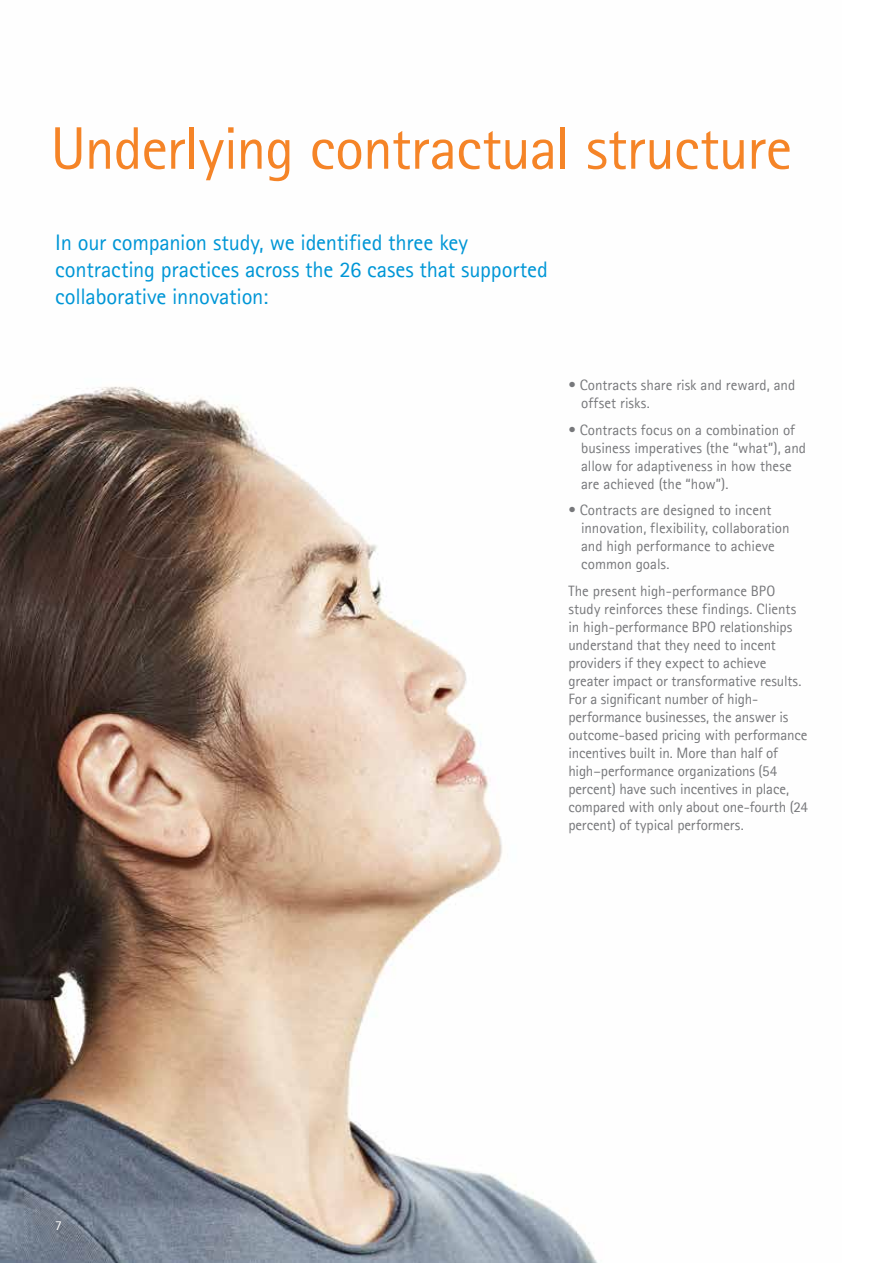
<style>
.page{position:relative;width:893px;height:1263px;background:#fff}
.page>*{position:absolute;margin:0;border:0;box-sizing:border-box;transform-origin:0 0}
.t1{font:60px "Agfa Rotis Sans Serif";letter-spacing:-.015em;color:#f58427}
.t2{font:22.5px/27px "Agfa Rotis Sans Serif";letter-spacing:-.01em;color:#0096d6}
.t3{font:15px/18px "Agfa Rotis Sans Serif";letter-spacing:-.005em;color:#77787b}
.t4{font:13.5px "Agfa Rotis Sans Serif";color:#fff}
</style>
<div class="page">
<img style="left:0;top:386px;width:598px;height:877px">
<h1 class="t1" style="left:50px;top:113px;width:743px">Underlying contractual structure</h1>
<h2 class="t2" style="left:55px;top:228px;width:494px">In our companion study, we identified three key contracting practices across the 26 cases that supported collaborative innovation:</h2>
<p class="t3" style="left:581px;top:376px;width:216px;text-indent:-13px">• Contracts share risk and reward, and offset risks.</p>
<p class="t3" style="left:581px;top:420px;width:227px;text-indent:-13px">• Contracts focus on a combination of business imperatives (the “what”), and allow for adaptiveness in how these are achieved (the “how”).</p>
<p class="t3" style="left:581px;top:501px;width:210px;text-indent:-13px">• Contracts are designed to incent innovation, flexibility, collaboration and high performance to achieve common goals.</p>
<p class="t3" style="left:568px;top:581px;width:241px">The present high-performance BPO study reinforces these findings. Clients in high-performance BPO relationships understand that they need to incent providers if they expect to achieve greater impact or transformative results.<br>For a significant number of high&shy;performance businesses, the answer is outcome-based pricing with performance incentives built in. More than half of high–performance organizations (54 percent) have such incentives in place, compared with only about one-fourth (24 percent) of typical performers.</p>
<p class="t4" style="left:55px;top:1217px;width:8px">7</p>
</div>
